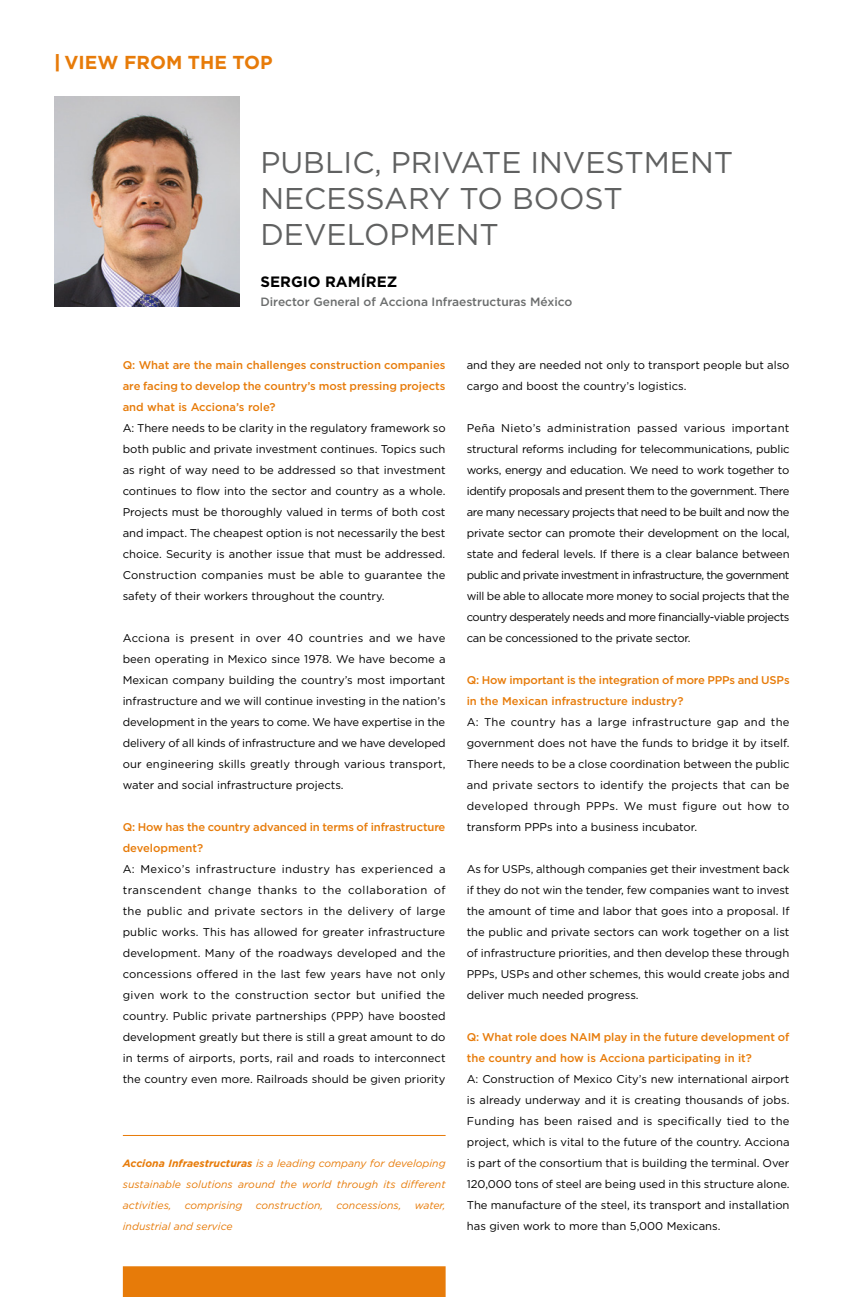
<style>
.page{position:relative;width:864px;height:1297px;background:#fff}
.page>*{position:absolute;margin:0;border:0;box-sizing:border-box;transform-origin:0 0}
.t1{font:30px/36px "Gotham";color:#606161}
.t2{font:700 18.75px "Gotham";color:#e77b09}
.t3{font:700 15px "Gotham";color:#000}
.t4{font:500 12px "Gotham";color:#6b6d6d}
.t5{font:11.25px/21px "Gotham";color:#000;text-align:justify}
.t6{font:500 11.25px/21px "Gotham";letter-spacing:-.005em;color:#e77b09}
.t7{font:italic 10.5px/21px "Gotham";color:#e77b09;text-align:justify}
.s1{font-weight:900}
.s2{font-weight:700}
</style>
<div class="page">
<hr style="left:123px;top:1135px;width:322px;height:1px;background:#e77b09">
<div style="left:123px;top:1266px;width:322px;height:31px;background:#e77b09"></div>
<img style="left:54px;top:96px;width:185px;height:210px">
<h2 class="t2" style="left:54px;top:50px;width:220px"><span class="s1">|</span> VIEW FROM THE TOP</h2>
<h1 class="t1" style="left:260px;top:144px;width:474px">PUBLIC, PRIVATE INVESTMENT<br>NECESSARY TO BOOST<br>DEVELOPMENT</h1>
<h3 class="t3" style="left:260px;top:271px;width:138px">SERGIO RAMÍREZ</h3>
<p class="t4" style="left:260px;top:294px;width:313px">Director General of Acciona Infraestructuras México</p>
<p class="t6" style="left:123px;top:354px;width:324px;text-align:justify">Q: What are the main challenges construction companies are facing to develop the country’s most pressing projects and what is Acciona’s role?</p>
<p class="t5" style="left:123px;top:417px;width:324px">A: There needs to be clarity in the regulatory framework so both public and private investment continues. Topics such as right of way need to be addressed so that investment continues to flow into the sector and country as a whole.<br>Projects must be thoroughly valued in terms of both cost and impact. The cheapest option is not necessarily the best choice. Security is another issue that must be addressed.<br>Construction companies must be able to guarantee the safety of their workers throughout the country.</p>
<p class="t5" style="left:123px;top:627px;width:324px">Acciona is present in over 40 countries and we have been operating in Mexico since 1978. We have become a Mexican company building the country’s most important infrastructure and we will continue investing in the nation’s development in the years to come. We have expertise in the delivery of all kinds of infrastructure and we have developed our engineering skills greatly through various transport, water and social infrastructure projects.</p>
<p class="t6" style="left:123px;top:816px;width:324px">Q: How has the country advanced in terms of infrastructure development?</p>
<p class="t5" style="left:123px;top:858px;width:324px">A: Mexico’s infrastructure industry has experienced a transcendent change thanks to the collaboration of the public and private sectors in the delivery of large public works. This has allowed for greater infrastructure development. Many of the roadways developed and the concessions offered in the last few years have not only given work to the construction sector but unified the country. Public private partnerships (PPP) have boosted development greatly but there is still a great amount to do in terms of airports, ports, rail and roads to interconnect the country even more. Railroads should be given priority</p>
<p class="t7" style="left:123px;top:1153px;width:324px"><span class="s2">Acciona Infraestructuras</span> is a leading company for developing sustainable solutions around the world through its different activities,</p>
<p class="t7" style="left:185px;top:1195px;width:59px">comprising</p>
<p class="t7" style="left:255px;top:1195px;width:69px">construction,</p>
<p class="t7" style="left:336px;top:1195px;width:66px">concessions,</p>
<p class="t7" style="left:414px;top:1195px;width:32px">water,</p>
<p class="t7" style="left:123px;top:1216px;width:111px">industrial and service</p>
<p class="t5" style="left:466px;top:354px;width:324px">and they are needed not only to transport people but also cargo and boost the country’s logistics.</p>
<p class="t5" style="left:466px;top:417px;width:324px">Peña Nieto’s administration passed various important structural reforms including for telecommunications, public works, energy and education. We need to work together to identify proposals and present them to the government. There are many necessary projects that need to be built and now the private sector can promote their development on the local, state and federal levels. If there is a clear balance between public and private investment in infrastructure, the government will be able to allocate more money to social projects that the country desperately needs and more financially-viable projects can be concessioned to the private sector.</p>
<p class="t6" style="left:466px;top:670px;width:324px">Q: How important is the integration of more PPPs and USPs in the Mexican infrastructure industry?</p>
<p class="t5" style="left:466px;top:711px;width:324px">A: The country has a large infrastructure gap and the government does not have the funds to bridge it by itself.<br>There needs to be a close coordination between the public and private sectors to identify the projects that can be developed through PPPs. We must figure out how to transform PPPs into a business incubator.</p>
<p class="t5" style="left:466px;top:858px;width:324px">As for USPs, although companies get their investment back if they do not win the tender, few companies want to invest the amount of time and labor that goes into a proposal. If the public and private sectors can work together on a list of infrastructure priorities, and then develop these through PPPs, USPs and other schemes, this would create jobs and deliver much needed progress.</p>
<p class="t6" style="left:466px;top:1027px;width:324px">Q: What role does NAIM play in the future development of the country and how is Acciona participating in it?</p>
<p class="t5" style="left:466px;top:1068px;width:324px">A: Construction of Mexico City’s new international airport is already underway and it is creating thousands of jobs.<br>Funding has been raised and is specifically tied to the project, which is vital to the future of the country. Acciona is part of the consortium that is building the terminal. Over 120,000 tons of steel are being used in this structure alone.<br>The manufacture of the steel, its transport and installation has given work to more than 5,000 Mexicans.</p>
</div>
